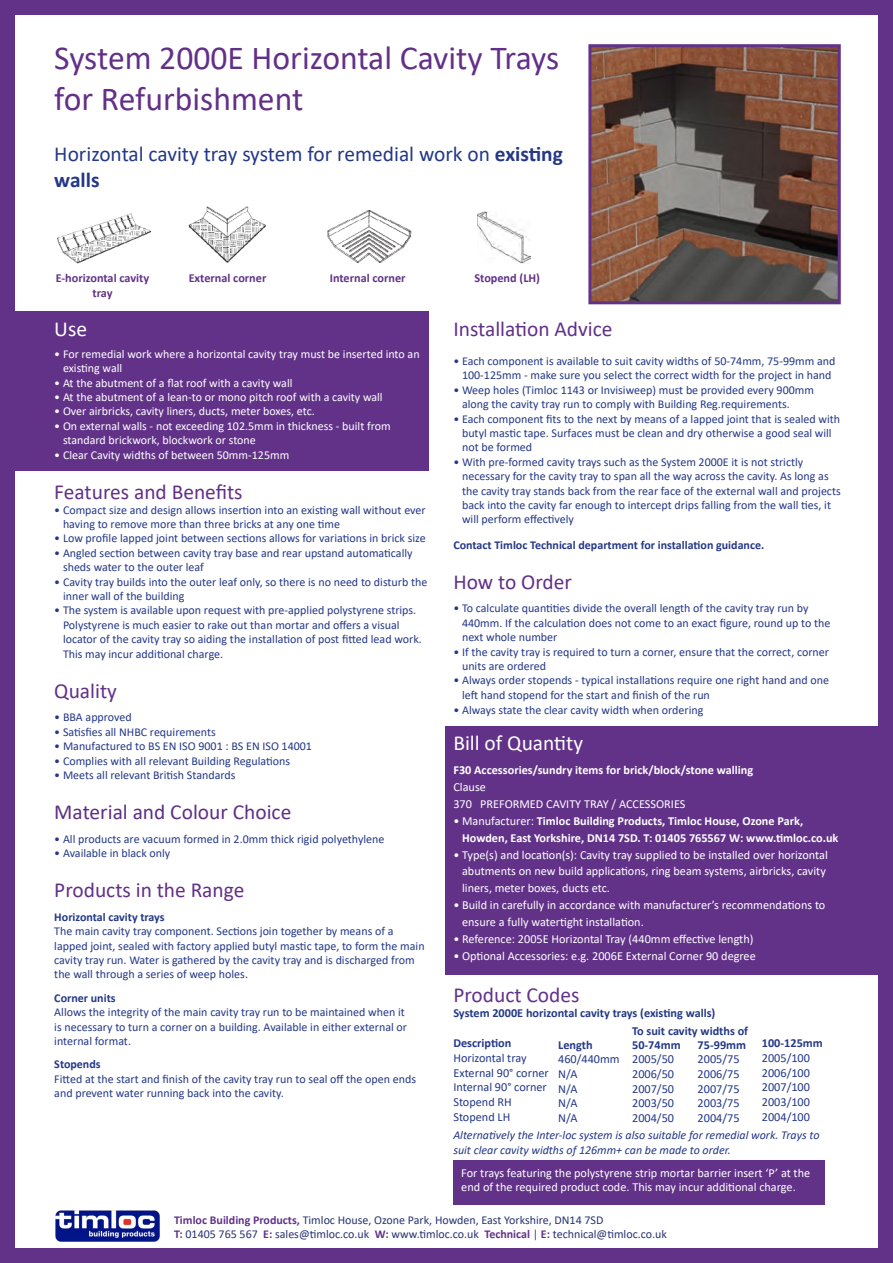
<style>
.page{position:relative;width:893px;height:1263px;background:#fff}
.page>*{position:absolute;margin:0;border:0;box-sizing:border-box;transform-origin:0 0}
.t1{font:33.6px/40.3px "Calibri";color:#633088}
.t2{font:21.45px "Calibri";color:#633088}
.t3{font:21.45px/25.7px "Calibri";color:#243887}
.t4{font:21.45px "Calibri";color:#5e2f84}
.t5{font:21.45px "Calibri";color:#fff}
.t6{font:21.45px "Calibri";color:#623288}
.t7{font:12.3px/16.8px "Calibri";color:#fff}
.t8{font:12.3px/14.7px "Calibri";color:#243887;text-align:justify}
.t9{font:700 12.3px/16.8px "Calibri";color:#fff}
.t10{font:700 12.3px "Calibri";color:#243887}
.t11{font:700 12.3px/14.7px "Calibri";color:#623288;text-align:center}
.t12{font:12px/14.4px "Calibri";color:#243887}
.t13{font:12px/14.4px "Calibri";color:#fff}
.t14{font:12px/14.4px "Calibri";color:#283371}
.t15{font:italic 12px/14.4px "Calibri";color:#243887}
.t16{font:700 12px "Calibri";color:#243887}
.s1{font-weight:700}
.s2{font-weight:400}
.s3{font-weight:700;color:#623288}
.s4{color:#623288}
</style>
<div class="page">
<div style="left:0;top:0;width:893px;height:1263px;border:15px solid #623288"></div>
<img style="left:55px;top:1210px;width:105px;height:32px">
<hr style="left:0;top:688px;width:2px;height:249px;background:#623288">
<div style="left:446px;top:726px;width:447px;height:248px;background:#623288"></div>
<div style="left:0;top:311px;width:429px;height:160px;background:#623288"></div>
<img style="left:57px;top:213px;width:94px;height:51px">
<img style="left:188px;top:206px;width:78px;height:57px">
<img style="left:327px;top:210px;width:85px;height:53px">
<img style="left:477px;top:211px;width:54px;height:53px">
<img style="left:592px;top:48px;width:245px;height:252px">
<div style="left:588px;top:44px;width:253px;height:260px;border:3px solid #623288"></div>
<div style="left:453px;top:1160px;width:372px;height:45px;background:#623288"></div>
<h1 class="t1" style="left:54px;top:37px;width:506px">System 2000E Horizontal Cavity Trays for Refurbishment</h1>
<h2 class="t3" style="left:54px;top:141px;width:510px">Horizontal cavity tray system for remedial work on <span class="s1">existing walls</span></h2>
<p class="t11" style="left:56px;top:270px;width:95px">E-horizontal cavity tray</p>
<p class="t11" style="left:189px;top:270px;width:79px">External corner</p>
<p class="t11" style="left:330px;top:270px;width:77px">Internal corner</p>
<h2 class="t5" style="left:54px;top:314px;width:34px">Use</h2>
<p class="t13" style="left:63px;top:346px;width:358px;text-indent:-9px">• For remedial work where a horizontal cavity tray must be inserted into an existing wall</p>
<p class="t13" style="left:54px;top:375px;width:240px">• At the abutment of a flat roof with a cavity wall</p>
<p class="t13" style="left:54px;top:389px;width:330px">• At the abutment of a lean-to or mono pitch roof with a cavity wall</p>
<p class="t13" style="left:54px;top:404px;width:262px">• Over airbricks, cavity liners, ducts, meter boxes, etc.</p>
<p class="t13" style="left:63px;top:418px;width:329px;text-indent:-9px">• On external walls - not exceeding 102.5mm in thickness - built from standard brickwork, blockwork or stone</p>
<p class="t13" style="left:54px;top:447px;width:236px">• Clear Cavity widths of between 50mm-125mm</p>
<h2 class="t2" style="left:54px;top:477px;width:190px">Features and Benefits</h2>
<p class="t12" style="left:63px;top:502px;width:364px;text-indent:-9px">• Compact size and design allows insertion into an existing wall without ever having to remove more than three bricks at any one time</p>
<p class="t12" style="left:54px;top:531px;width:373px">• Low profile lapped joint between sections allows for variations in brick size</p>
<p class="t12" style="left:63px;top:545px;width:351px;text-indent:-9px">• Angled section between cavity tray base and rear upstand automatically sheds water to the outer leaf</p>
<p class="t12" style="left:63px;top:574px;width:366px;text-indent:-9px">• Cavity tray builds into the outer leaf only, so there is no need to disturb the inner wall of the building</p>
<p class="t12" style="left:63px;top:603px;width:360px;text-indent:-9px">• The system is available upon request with pre-applied polystyrene strips.<br>Polystyrene is much easier to rake out than mortar and offers a visual locator of the cavity tray so aiding the installation of post fitted lead work.<br>This may incur additional charge.</p>
<h2 class="t2" style="left:54px;top:676px;width:64px">Quality</h2>
<p class="t12" style="left:54px;top:710px;width:79px">• BBA approved</p>
<p class="t12" style="left:54px;top:724px;width:163px">• Satisfies all NHBC requirements</p>
<p class="t12" style="left:54px;top:739px;width:259px">• Manufactured to BS EN ISO 9001 : BS EN ISO 14001</p>
<p class="t12" style="left:54px;top:753px;width:237px">• Complies with all relevant Building Regulations</p>
<p class="t12" style="left:54px;top:768px;width:183px">• Meets all relevant British Standards</p>
<h2 class="t4" style="left:54px;top:797px;width:239px">Material and Colour Choice</h2>
<p class="t12" style="left:54px;top:831px;width:332px">• All products are vacuum formed in 2.0mm thick rigid polyethylene</p>
<p class="t12" style="left:54px;top:846px;width:117px">• Available in black only</p>
<h2 class="t2" style="left:54px;top:875px;width:192px">Products in the Range</h2>
<p class="t16" style="left:54px;top:908px;width:112px">Horizontal cavity trays</p>
<p class="t12" style="left:54px;top:924px;width:372px">The main cavity tray component. Sections join together by means of a lapped joint, sealed with factory applied butyl mastic tape, to form the main cavity tray run. Water is gathered by the cavity tray and is discharged from the wall through a series of weep holes.</p>
<p class="t16" style="left:54px;top:989px;width:63px">Corner units</p>
<p class="t12" style="left:54px;top:1005px;width:354px">Allows the integrity of the main cavity tray run to be maintained when it is necessary to turn a corner on a building. Available in either external or internal format.</p>
<p class="t16" style="left:54px;top:1056px;width:48px">Stopends</p>
<p class="t12" style="left:54px;top:1071px;width:363px">Fitted at the start and finish of the cavity tray run to seal off the open ends and prevent water running back into the cavity.</p>
<p class="t11" style="left:474px;top:270px;width:67px">Stopend (LH)</p>
<h2 class="t2" style="left:453px;top:314px;width:161px">Installation Advice</h2>
<p class="t12" style="left:453px;top:354px;width:384px;text-align:center">• Each component is available to suit cavity widths of 50-74mm, 75-99mm and<br>100-125mm - make sure you select the correct width for the project in hand</p>
<p class="t12" style="left:462px;top:382px;width:353px;text-indent:-9px">• Weep holes (Timloc 1143 or Invisiweep) must be provided every 900mm along the cavity tray run to comply with Building Reg.requirements.</p>
<p class="t12" style="left:462px;top:411px;width:380px;text-indent:-9px">• Each component fits to the next by means of a lapped joint that is sealed with butyl mastic tape. Surfaces must be clean and dry otherwise a good seal will not be formed</p>
<p class="t12" style="left:462px;top:454px;width:380px;text-indent:-9px">• With pre-formed cavity trays such as the System 2000E it is not strictly necessary for the cavity tray to span all the way across the cavity. As long as the cavity tray stands back from the rear face of the external wall and projects back into the cavity far enough to intercept drips falling from the wall ties, it will perform effectively</p>
<p class="t16" style="left:453px;top:536px;width:312px">Contact Timloc Technical department for installation guidance.</p>
<h2 class="t2" style="left:453px;top:567px;width:120px">How to Order</h2>
<p class="t12" style="left:462px;top:601px;width:370px;text-indent:-9px">• To calculate quantities divide the overall length of the cavity tray run by<br>440mm. If the calculation does not come to an exact figure, round up to the next whole number</p>
<p class="t12" style="left:462px;top:644px;width:368px;text-indent:-9px">• If the cavity tray is required to turn a corner, ensure that the correct, corner units are ordered</p>
<p class="t12" style="left:462px;top:673px;width:369px;text-indent:-9px">• Always order stopends - typical installations require one right hand and one left hand stopend for the start and finish of the run</p>
<p class="t12" style="left:453px;top:702px;width:252px">• Always state the clear cavity width when ordering</p>
<h2 class="t5" style="left:453px;top:728px;width:131px">Bill of Quantity</h2>
<p class="t9" style="left:453px;top:762px;width:301px">F30 Accessories/sundry items for brick/block/stone walling</p>
<p class="t7" style="left:453px;top:778px;width:234px">Clause<br>370 PREFORMED CAVITY TRAY / ACCESSORIES</p>
<p class="t9" style="left:462px;top:812px;width:378px;text-indent:-9px"><span class="s2">• Manufacturer:</span> Timloc Building Products, Timloc House, Ozone Park,<br>Howden, East Yorkshire, DN14 7SD. T: 01405 765567 W: www.timloc.co.uk</p>
<p class="t7" style="left:462px;top:846px;width:367px;text-indent:-9px">• Type(s) and location(s): Cavity tray supplied to be installed over horizontal abutments on new build applications, ring beam systems, airbricks, cavity liners, meter boxes, ducts etc.</p>
<p class="t7" style="left:462px;top:896px;width:365px;text-indent:-9px">• Build in carefully in accordance with manufacturer’s recommendations to ensure a fully watertight installation.</p>
<p class="t7" style="left:453px;top:930px;width:302px">• Reference: 2005E Horizontal Tray (440mm effective length)</p>
<p class="t7" style="left:453px;top:947px;width:304px">• Optional Accessories: e.g. 2006E External Corner 90 degree</p>
<h2 class="t6" style="left:453px;top:980px;width:128px">Product Codes</h2>
<p class="t10" style="left:453px;top:1004px;width:264px">System 2000E horizontal cavity trays (existing walls)</p>
<p class="t10" style="left:453px;top:1034px;width:60px">Description</p>
<p class="t8" style="left:453px;top:1050px;width:97px;text-align:left">Horizontal tray<br>External 90° corner<br>Internal 90° corner<br>Stopend RH<br>Stopend LH</p>
<p class="t10" style="left:632px;top:1022px;width:118px">To suit cavity widths of</p>
<p class="t10" style="left:762px;top:1034px;width:62px">100-125mm</p>
<p class="t8" style="left:762px;top:1050px;width:50px">2005/100<br>2006/100<br>2007/100<br>2003/100<br>2004/100</p>
<p class="t10" style="left:558px;top:1036px;width:36px">Length</p>
<p class="t8" style="left:558px;top:1051px;width:63px;text-align:left">460/440mm<br>N/A<br>N/A<br>N/A<br>N/A</p>
<p class="t10" style="left:698px;top:1036px;width:50px">75-99mm</p>
<p class="t8" style="left:698px;top:1051px;width:43px">2005/75<br>2006/75<br>2007/75<br>2003/75<br>2004/75</p>
<p class="t15" style="left:453px;top:1127px;width:368px">Alternatively the Inter-loc system is also suitable for remedial work. Trays to suit clear cavity widths of 126mm+ can be made to order.</p>
<p class="t10" style="left:632px;top:1036px;width:50px">50-74mm</p>
<p class="t8" style="left:632px;top:1051px;width:43px">2005/50<br>2006/50<br>2007/50<br>2003/50<br>2004/50</p>
<p class="t7" style="left:461px;top:1165px;width:350px;line-height:14.7px">For trays featuring the polystyrene strip mortar barrier insert ‘P’ at the end of the required product code. This may incur additional charge.</p>
<p class="t14" style="left:174px;top:1212px;width:494px"><span class="s3">Timloc Building Products,</span> Timloc House, Ozone Park, Howden, East Yorkshire, DN14 7SD<br><span class="s3">T:</span> 01405 765 567 <span class="s3">E:</span> sales@timloc.co.uk <span class="s3">W:</span> www.timloc.co.uk <span class="s3">Technical</span> <span class="s4">|</span> <span class="s3">E:</span> technical@timloc.co.uk</p>
</div>
